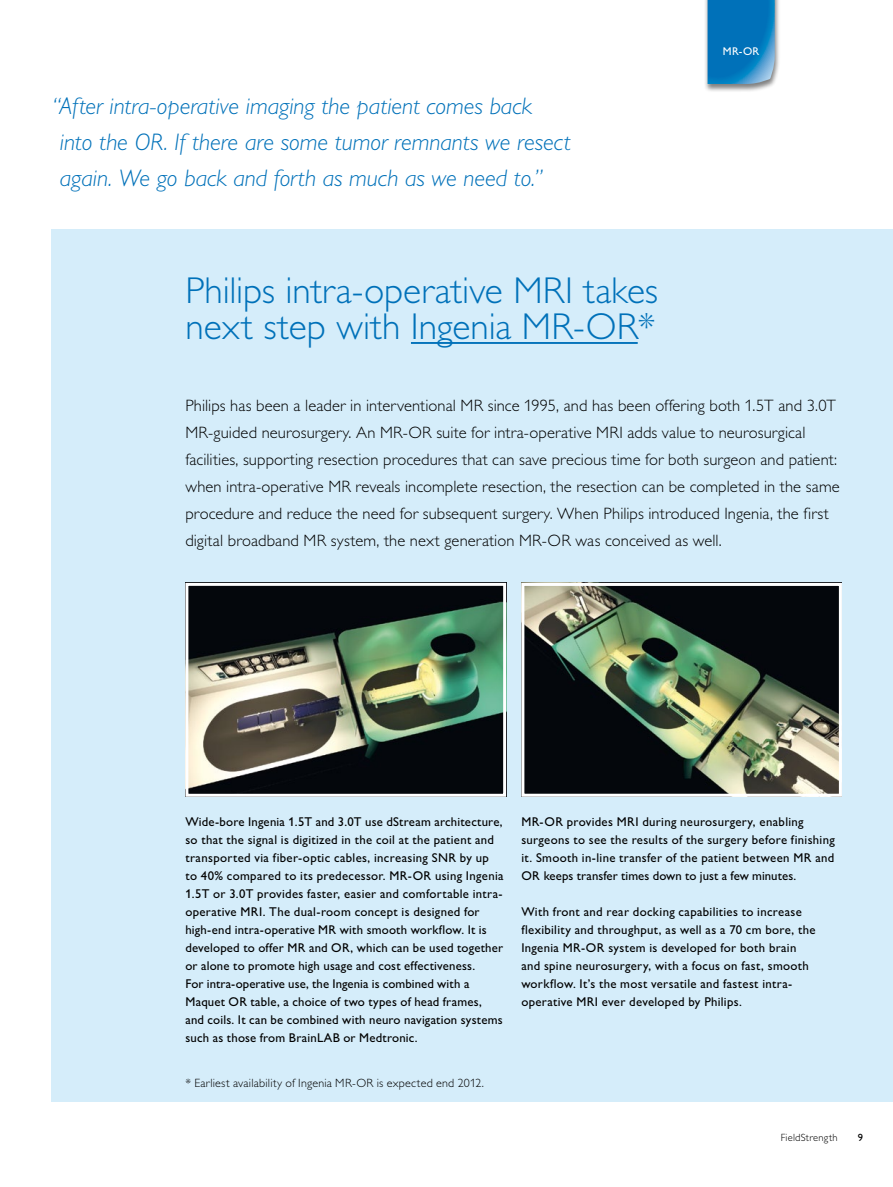
<style>
.page{position:relative;width:893px;height:1187px;background:#fff}
.page>*{position:absolute;margin:0;border:0;box-sizing:border-box;transform-origin:0 0}
.t1{font:37.5px/36px "Gill Sans Alt One WGL Light";color:#0071b9}
.t2{font:italic 24px/36px "Gill Sans Alt One WGL Light";letter-spacing:-.005em;color:#0071b9}
.t3{font:16.5px/27px "Gill Sans Alt One WGL Light";letter-spacing:.005em;color:#000}
.t4{font:12.75px/18px "Gill Sans Alt One WGL";letter-spacing:.02em;color:#000}
.t5{font:12px "Gill Sans Alt One WGL Light";letter-spacing:.02em;color:#000}
.t6{font:11.25px "Gill Sans Alt One WGL";color:#fff}
.t7{font:10.5px "Gill Sans Alt One WGL Light";letter-spacing:.025em;color:#000}
.t8{font:10.5px "Gill Sans Alt One WGL";color:#000}
</style>
<div class="page">
<div style="left:51px;top:230px;width:842px;height:871px;background:#d5edfa"></div>
<hr style="left:411px;top:342px;width:227px;height:2px;background:#0071b9">
<div style="left:704px;top:0;width:76px;height:92px;background:#000;opacity:.5"></div>
<svg style="left:708px;top:0;width:67px;height:84px;background:#107bbd"></svg>
<img style="left:189px;top:587px;width:313px;height:205px">
<div style="left:185px;top:583px;width:321px;height:213px;border:3px solid #fff"></div>
<img style="left:525px;top:587px;width:313px;height:205px">
<div style="left:521px;top:583px;width:321px;height:213px;border:3px solid #fff"></div>
<h2 class="t2" style="left:60px;top:88px;width:512px;text-indent:-8px">“After intra-operative imaging the patient comes back into the OR. If there are some tumor remnants we resect again. We go back and forth as much as we need to.”</h2>
<h1 class="t1" style="left:185px;top:273px;width:474px">Philips intra-operative MRI takes next step with Ingenia MR-OR*</h1>
<p class="t6" style="left:723px;top:43px;width:38px">MR-OR</p>
<p class="t3" style="left:185px;top:392px;width:656px">Philips has been a leader in interventional MR since 1995, and has been offering both 1.5T and 3.0T MR-guided neurosurgery. An MR-OR suite for intra-operative MRI adds value to neurosurgical facilities, supporting resection procedures that can save precious time for both surgeon and patient: when intra-operative MR reveals incomplete resection, the resection can be completed in the same procedure and reduce the need for subsequent surgery. When Philips introduced Ingenia, the first digital broadband MR system, the next generation MR-OR was conceived as well.</p>
<p class="t4" style="left:185px;top:812px;width:320px">Wide-bore Ingenia 1.5T and 3.0T use dStream architecture, so that the signal is digitized in the coil at the patient and transported via fiber-optic cables, increasing SNR by up to 40% compared to its predecessor. MR-OR using Ingenia 1.5T or 3.0T provides faster, easier and comfortable intra&shy;operative MRI. The dual-room concept is designed for high-end intra-operative MR with smooth workflow. It is developed to offer MR and OR, which can be used together or alone to promote high usage and cost effectiveness.<br>For intra-operative use, the Ingenia is combined with a Maquet OR table, a choice of two types of head frames, and coils. It can be combined with neuro navigation systems such as those from BrainLAB or Medtronic.</p>
<p class="t5" style="left:185px;top:1074px;width:300px">* Earliest availability of Ingenia MR-OR is expected end 2012.</p>
<p class="t4" style="left:521px;top:812px;width:315px">MR-OR provides MRI during neurosurgery, enabling surgeons to see the results of the surgery before finishing it. Smooth in-line transfer of the patient between MR and OR keeps transfer times down to just a few minutes.</p>
<p class="t4" style="left:521px;top:902px;width:296px">With front and rear docking capabilities to increase flexibility and throughput, as well as a 70 cm bore, the Ingenia MR-OR system is developed for both brain and spine neurosurgery, with a focus on fast, smooth workflow. It’s the most versatile and fastest intra&shy;operative MRI ever developed by Philips.</p>
<p class="t7" style="left:781px;top:1130px;width:58px">FieldStrength</p>
<p class="t8" style="left:858px;top:1129px;width:7px">9</p>
</div>
